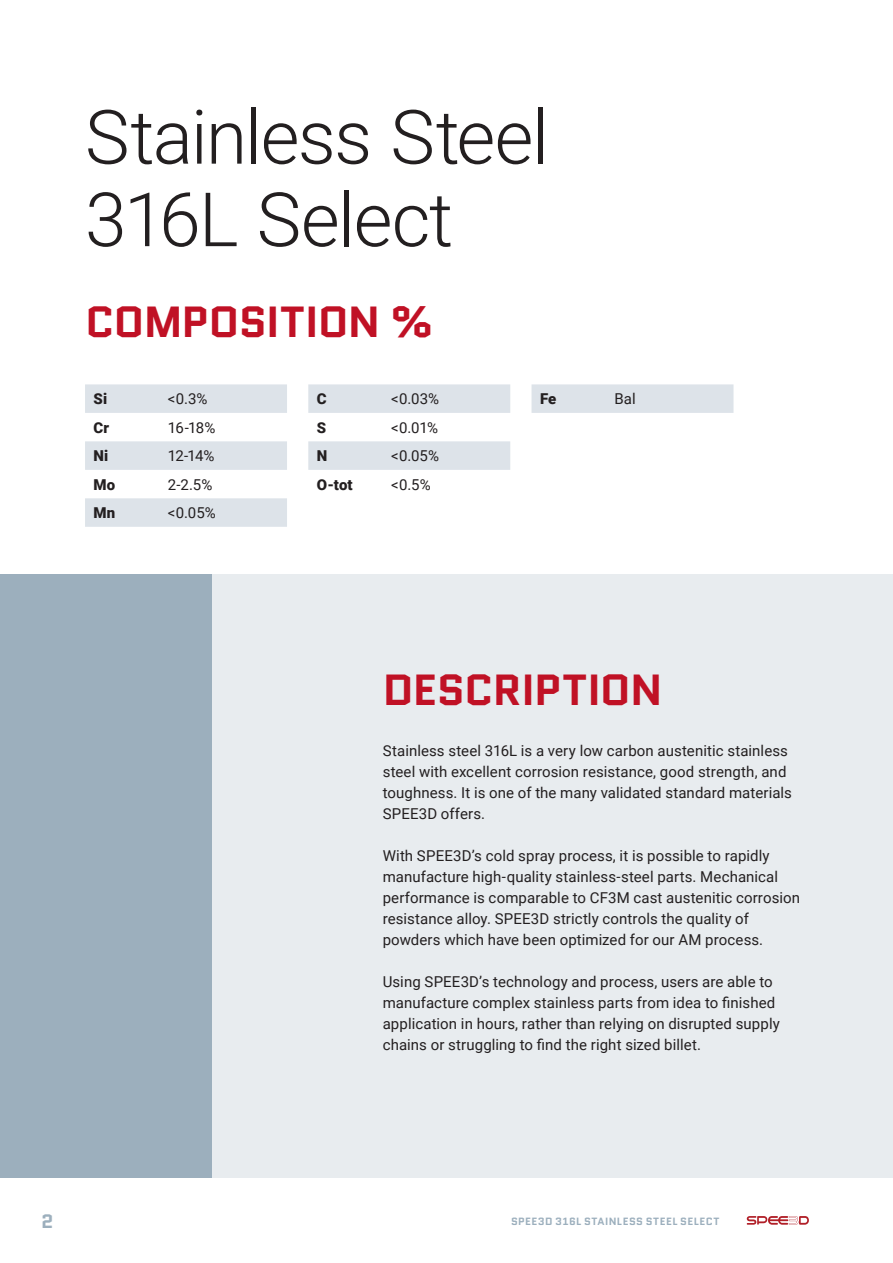
<style>
.page{position:relative;width:893px;height:1263px;background:#fff}
.page>*{position:absolute;margin:0;border:0;box-sizing:border-box;transform-origin:0 0}
.t1{font:300 75px/82.5px "Roboto";letter-spacing:-.02em;color:#231f20}
.Headings{font:700 43.5px "Quantico";letter-spacing:-.02em;color:#c01125}
.t2{font:700 19.5px "Quantico";color:#9cafbd}
.Bodycopy{font:15px/21px "Roboto";letter-spacing:.005em;color:#231f20}
.Bodycopy-2{font:900 15px "Roboto";letter-spacing:.01em;color:#231f20}
.t3{font:700 10.5px "Quantico";letter-spacing:.045em;color:#9cafbd}
</style>
<div class="page">
<svg style="left:747px;top:1216px;width:62px;height:9px"></svg>
<div style="left:0;top:574px;width:213px;height:604px;background:#9cafbd"></div>
<div style="left:213px;top:574px;width:680px;height:604px;background:#e8ecef"></div>
<svg style="left:85px;top:384px;width:202px;height:143px"></svg>
<svg style="left:308px;top:384px;width:202px;height:86px"></svg>
<div style="left:531px;top:384px;width:202px;height:29px;background:#dde3e9"></div>
<p class="t1" style="left:85px;top:93px;width:465px">Stainless Steel<br>316L Select</p>
<p class="Headings" style="left:85px;top:291px;width:350px">COMPOSITION %</p>
<p class="Bodycopy-2" style="left:94px;top:389px;width:15px">Si</p>
<p class="Bodycopy" style="left:168px;top:388px;width:41px">&lt;0.3%</p>
<p class="Bodycopy-2" style="left:94px;top:417px;width:17px">Cr</p>
<p class="Bodycopy" style="left:168px;top:416px;width:49px">16-18%</p>
<p class="Bodycopy-2" style="left:94px;top:445px;width:16px">Ni</p>
<p class="Bodycopy" style="left:168px;top:445px;width:48px">12-14%</p>
<p class="Bodycopy-2" style="left:94px;top:474px;width:23px">Mo</p>
<p class="Bodycopy" style="left:168px;top:473px;width:46px">2-2.5%</p>
<p class="Bodycopy-2" style="left:94px;top:502px;width:23px">Mn</p>
<p class="Bodycopy" style="left:168px;top:502px;width:49px">&lt;0.05%</p>
<p class="Bodycopy-2" style="left:317px;top:389px;width:11px">C</p>
<p class="Bodycopy" style="left:391px;top:388px;width:50px">&lt;0.03%</p>
<p class="Bodycopy-2" style="left:317px;top:417px;width:11px">S</p>
<p class="Bodycopy" style="left:391px;top:416px;width:48px">&lt;0.01%</p>
<p class="Bodycopy-2" style="left:317px;top:445px;width:12px">N</p>
<p class="Bodycopy" style="left:391px;top:445px;width:49px">&lt;0.05%</p>
<p class="Bodycopy-2" style="left:317px;top:474px;width:37px">O-tot</p>
<p class="Bodycopy" style="left:391px;top:473px;width:41px">&lt;0.5%</p>
<p class="Bodycopy-2" style="left:540px;top:389px;width:18px">Fe</p>
<p class="Bodycopy" style="left:614px;top:388px;width:23px">Bal</p>
<p class="Headings" style="left:383px;top:659px;width:281px">DESCRIPTION</p>
<p class="Bodycopy" style="left:383px;top:739px;width:411px">Stainless steel 316L is a very low carbon austenitic stainless steel with excellent corrosion resistance, good strength, and toughness. It is one of the many validated standard materials SPEE3D offers.</p>
<p class="Bodycopy" style="left:383px;top:845px;width:419px">With SPEE3D’s cold spray process, it is possible to rapidly manufacture high-quality stainless-steel parts. Mechanical performance is comparable to CF3M cast austenitic corrosion resistance alloy. SPEE3D strictly controls the quality of powders which have been optimized for our AM process.</p>
<p class="Bodycopy" style="left:383px;top:971px;width:399px">Using SPEE3D’s technology and process, users are able to manufacture complex stainless parts from idea to finished application in hours, rather than relying on disrupted supply chains or struggling to find the right sized billet.</p>
<h3 class="t2" style="left:41px;top:1207px;width:14px">2</h3>
<p class="t3" style="left:511px;top:1213px;width:210px">SPEE3D 316L STAINLESS STEEL SELECT</p>
</div>
